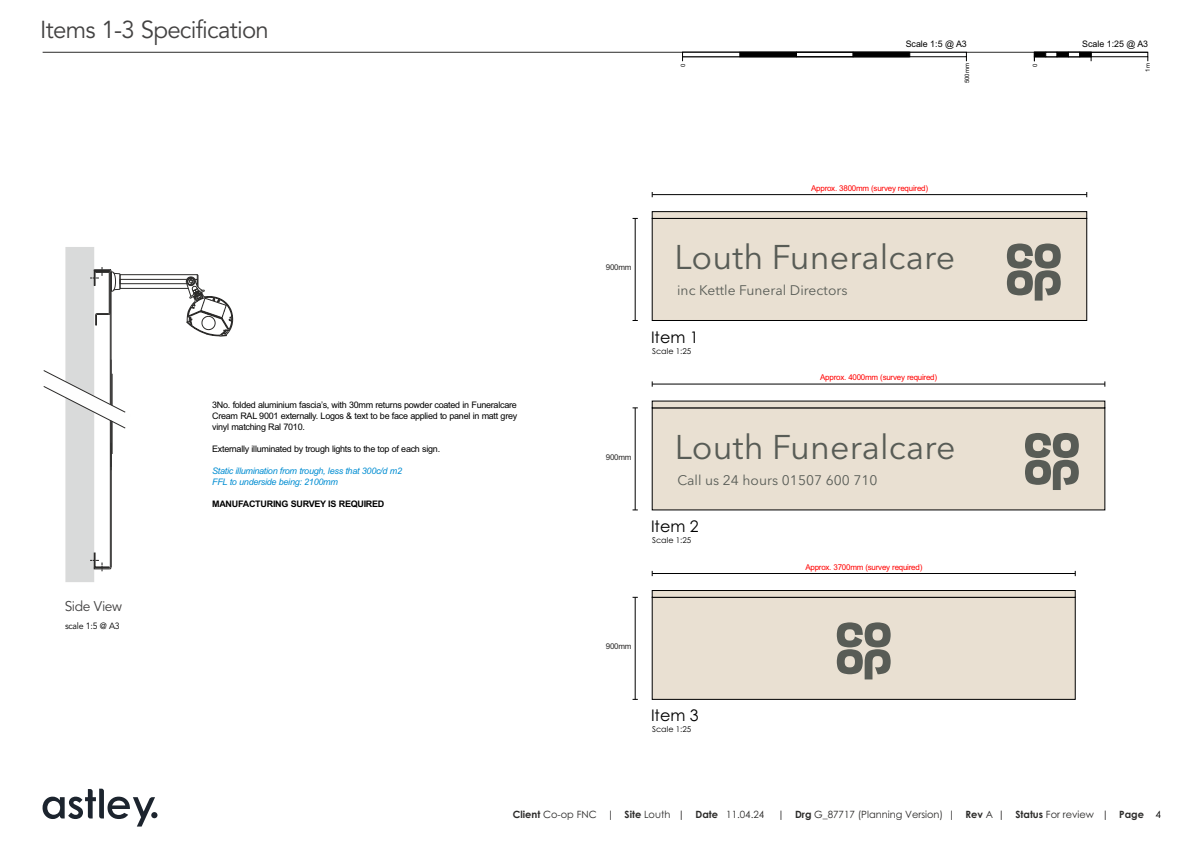
<style>
.page{position:relative;width:1191px;height:842px;background:#fff}
.page>*{position:absolute;margin:0;border:0;box-sizing:border-box;transform-origin:0 0}
.t1{font:34px "Avenir Next LT Pro";letter-spacing:.005em;color:#585c56}
.t2{font:24.4px "Avenir LT";letter-spacing:-.03em;color:#434242}
.t3{font:16px "Century Gothic";color:#000}
.t4{font:14px "Avenir LT";letter-spacing:-.03em;color:#434242}
.t5{font:13.8px "Avenir Next LT Pro";letter-spacing:.005em;color:#585c56}
.t6{font:10px "Century Gothic";color:#2b2a29}
.t7{font:10px "Century Gothic";color:#000}
.t8{font:9px/11.1px "Arial";letter-spacing:-.03em;color:#000;text-align:justify}
.t9{font:italic 9px/11.1px "Arial";letter-spacing:-.03em;color:#008dd2}
.t10{font:700 9px "Arial";letter-spacing:-.03em;color:#000}
.t11{font:9px "Arial";color:#000}
.t12{font:9px "Avenir LT";letter-spacing:-.03em;color:#000}
.t13{font:8px "Arial";letter-spacing:-.03em;color:#f00}
.t14{font:8px "Century Gothic";color:#000}
.t15{font:8px "Arial";letter-spacing:-.03em;color:#2b2a29}
.t16{font:6px "Arial";color:#000}
.s1{font-weight:700}
</style>
<div class="page">
<hr style="left:43px;top:52px;width:1104px;height:1px;background:#2b2a29">
<svg style="left:43px;top:789px;width:114px;height:37px"></svg>
<svg style="left:43px;top:247px;width:190px;height:335px"></svg>
<svg style="left:682px;top:52px;width:285px;height:9px"></svg>
<div style="left:1034px;top:52px;width:114px;height:5px;border:1px solid #000"></div>
<svg style="left:1033px;top:52px;width:58px;height:9px"></svg>
<div style="left:652px;top:408px;width:453px;height:102px;background:#e9e0d2"></div>
<svg style="left:652px;top:401px;width:453px;height:7px;background:#bfb8ac"></svg>
<div style="left:652px;top:597px;width:423px;height:103px;background:#e9e0d2"></div>
<svg style="left:836px;top:622px;width:54px;height:57px;background:#939289"></svg>
<svg style="left:652px;top:590px;width:423px;height:7px;background:#c0b9ad"></svg>
<div style="left:652px;top:219px;width:435px;height:102px;background:#e9e0d2"></div>
<svg style="left:652px;top:211px;width:435px;height:8px;background:#aca69b"></svg>
<svg style="left:1007px;top:243px;width:53px;height:58px;background:#939288"></svg>
<hr style="left:652px;top:194px;width:434px;height:1px;background:#000">
<hr style="left:652px;top:384px;width:452px;height:1px;background:#000">
<hr style="left:652px;top:573px;width:423px;height:1px;background:#000">
<hr style="left:635px;top:218px;width:1px;height:102px;background:#000">
<hr style="left:635px;top:408px;width:1px;height:102px;background:#000">
<hr style="left:635px;top:597px;width:1px;height:102px;background:#000">
<svg style="left:1025px;top:433px;width:53px;height:57px;background:#929087"></svg>
<h2 class="t2" style="left:40px;top:20px;width:230px">Items 1-3 Specification</h2>
<h3 class="t4" style="left:65px;top:601px;width:59px">Side View</h3>
<p class="t12" style="left:65px;top:622px;width:56px">scale 1:5 @ A3</p>
<p class="t8" style="left:212px;top:400px;width:306px">3No. folded aluminium fascia’s, with 30mm returns powder coated in Funeralcare Cream RAL 9001 externally. Logos &amp; text to be face applied to panel in matt grey vinyl matching Ral 7010.</p>
<p class="t8" style="left:212px;top:444px;width:229px">Externally illuminated by trough lights to the top of each sign.</p>
<p class="t9" style="left:212px;top:466px;width:191px">Static illumination from trough, less that 300c/d m2<br>FFL to underside being: 2100mm</p>
<p class="t10" style="left:212px;top:501px;width:174px">MANUFACTURING SURVEY IS REQUIRED</p>
<p class="t8" style="left:905px;top:39px;width:63px">Scale 1:5 @ A3</p>
<p class="t16" style="left:681px;top:67px;width:5px;rotate:-90deg">0</p>
<p class="t16" style="left:964px;top:83px;width:22px;rotate:-90deg">500mm</p>
<p class="t15" style="left:606px;top:264px;width:27px">900mm</p>
<p class="t15" style="left:606px;top:454px;width:27px">900mm</p>
<p class="t13" style="left:811px;top:185px;width:118px">Approx. 3800mm (survey required)</p>
<h1 class="t1" style="left:674px;top:243px;width:282px">Louth Funeralcare</h1>
<h3 class="t5" style="left:677px;top:285px;width:172px">inc Kettle Funeral Directors</h3>
<h3 class="t3" style="left:651px;top:331px;width:49px">Item 1</h3>
<p class="t14" style="left:652px;top:348px;width:41px">Scale 1:25</p>
<p class="t13" style="left:820px;top:374px;width:118px">Approx. 4000mm (survey required)</p>
<h1 class="t1" style="left:675px;top:433px;width:282px">Louth Funeralcare</h1>
<h3 class="t5" style="left:677px;top:474px;width:202px">Call us 24 hours 01507 600 710</h3>
<h3 class="t3" style="left:651px;top:520px;width:49px">Item 2</h3>
<p class="t14" style="left:652px;top:537px;width:41px">Scale 1:25</p>
<p class="t13" style="left:805px;top:564px;width:118px">Approx. 3700mm (survey required)</p>
<p class="t15" style="left:606px;top:643px;width:27px">900mm</p>
<h3 class="t3" style="left:651px;top:709px;width:49px">Item 3</h3>
<p class="t14" style="left:652px;top:726px;width:41px">Scale 1:25</p>
<p class="t11" style="left:1082px;top:40px;width:68px">Scale 1:25 @ A3</p>
<p class="t16" style="left:1032px;top:67px;width:5px;rotate:-90deg">0</p>
<p class="t16" style="left:1145px;top:72px;width:10px;rotate:-90deg">1m</p>
<p class="t6" style="left:513px;top:811px;width:253px"><span class="s1">Client</span> Co-op FNC <span class="s1">| Site</span> Louth <span class="s1">| Date</span> 11.04.24</p>
<p class="t6" style="left:778px;top:811px;width:367px"><span class="s1">| Drg</span> G_87717 (Planning Version) <span class="s1">| Rev</span> A <span class="s1">| Status</span> For review <span class="s1">| Page</span></p>
<p class="t7" style="left:1155px;top:811px;width:7px">4</p>
</div>
